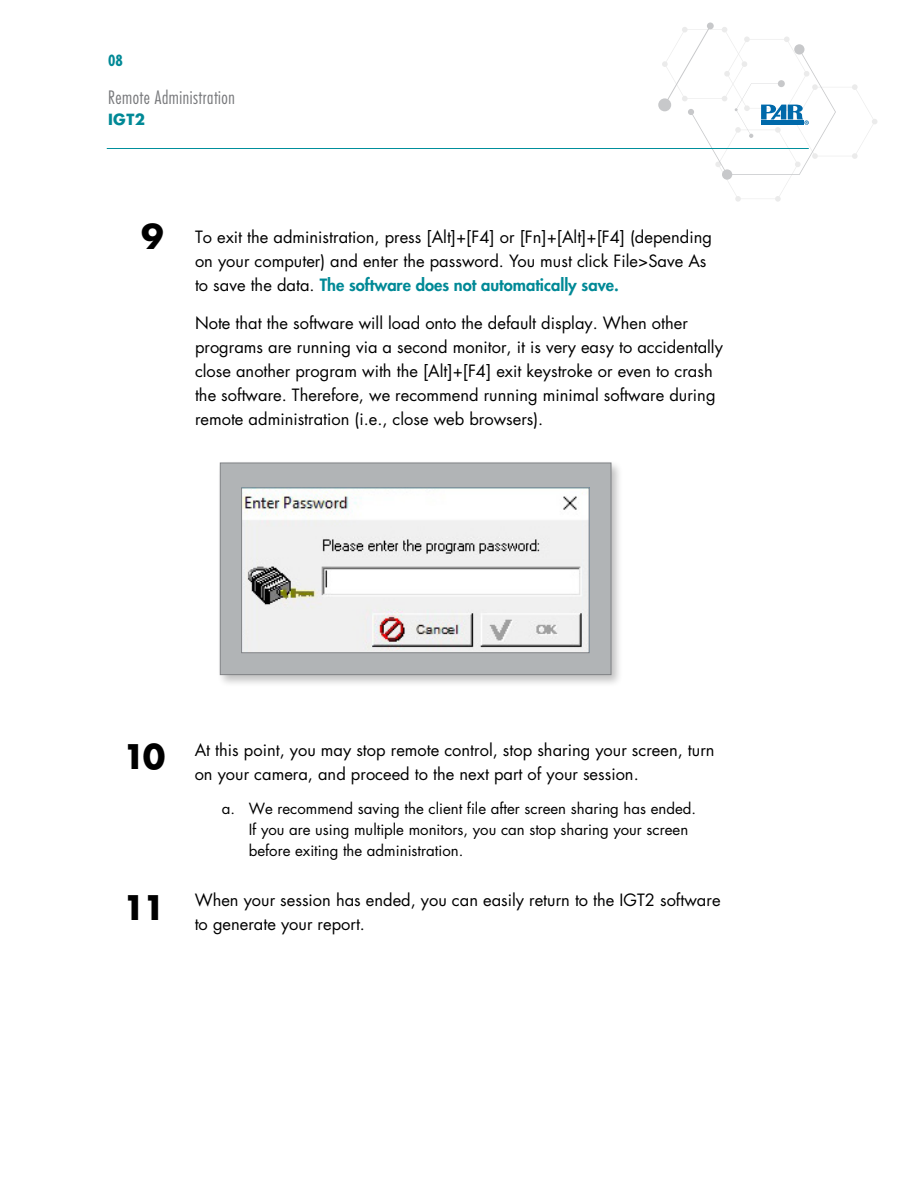
<style>
.page{position:relative;width:918px;height:1188px;background:#fff}
.page>*{position:absolute;margin:0;border:0;box-sizing:border-box;transform-origin:0 0}
.t1{font:300 condensed 18px "Futura Std";letter-spacing:.03em;color:#77787b}
.t2{font:16.5px/24px "Futura Std";color:#000}
.t3{font:15px/21px "Futura Std";color:#000}
.t4{font:700 15px "Futura Std";color:#008996}
.t5{font:700 condensed 15px "Futura Std";color:#008996}
.s1{font-weight:700;font-size:33px}
.s2{font-weight:800;color:#008996}
</style>
<div class="page">
<svg style="left:658px;top:98px;width:13px;height:13px"></svg>
<div style="left:707px;top:23px;width:7px;height:6px;background:#c7c8ca;border-radius:50%"></div>
<hr style="left:107px;top:148px;width:702px;height:1px;background:#008f9c">
<svg style="left:662px;top:26px;width:215px;height:176px"></svg>
<div style="left:217px;top:460px;width:407px;height:228px;background:#000;opacity:.25"></div>
<div style="left:220px;top:463px;width:391px;height:212px;background:#b1b4b6;border:1px solid #808285"></div>
<img style="left:243px;top:490px;width:345px;height:161px">
<div style="left:241px;top:488px;width:349px;height:165px;border:1px solid #808285"></div>
<p class="t5" style="left:108px;top:52px;width:16px">08</p>
<p class="t1" style="left:108px;top:87px;width:128px">Remote Administration</p>
<p class="t4" style="left:108px;top:109px;width:39px">IGT2</p>
<p class="t2" style="left:195px;top:225px;width:518px;text-indent:-54px"><span class="s1">9</span> To exit the administration, press [Alt]+[F4] or [Fn]+[Alt]+[F4] (depending on your computer) and enter the password. You must click File&gt;Save As to save the data. <span class="s2">The software does not automatically save.</span></p>
<p class="t2" style="left:195px;top:311px;width:529px">Note that the software will load onto the default display. When other programs are running via a second monitor, it is very easy to accidentally close another program with the [Alt]+[F4] exit keystroke or even to crash the software. Therefore, we recommend running minimal software during remote administration (i.e., close web browsers).</p>
<p class="t2" style="left:123px;top:738px;width:593px;text-align:center"><span class="s1">10</span> At this point, you may stop remote control, stop sharing your screen, turn on your camera, and proceed to the next part of your session.</p>
<p class="t3" style="left:249px;top:798px;width:449px;text-indent:-27px">a. We recommend saving the client file after screen sharing has ended.<br>If you are using multiple monitors, you can stop sharing your screen before exiting the administration.</p>
<p class="t2" style="left:195px;top:888px;width:527px;text-indent:-72px"><span class="s1">11</span> When your session has ended, you can easily return to the IGT2 software to generate your report.</p>
</div>
